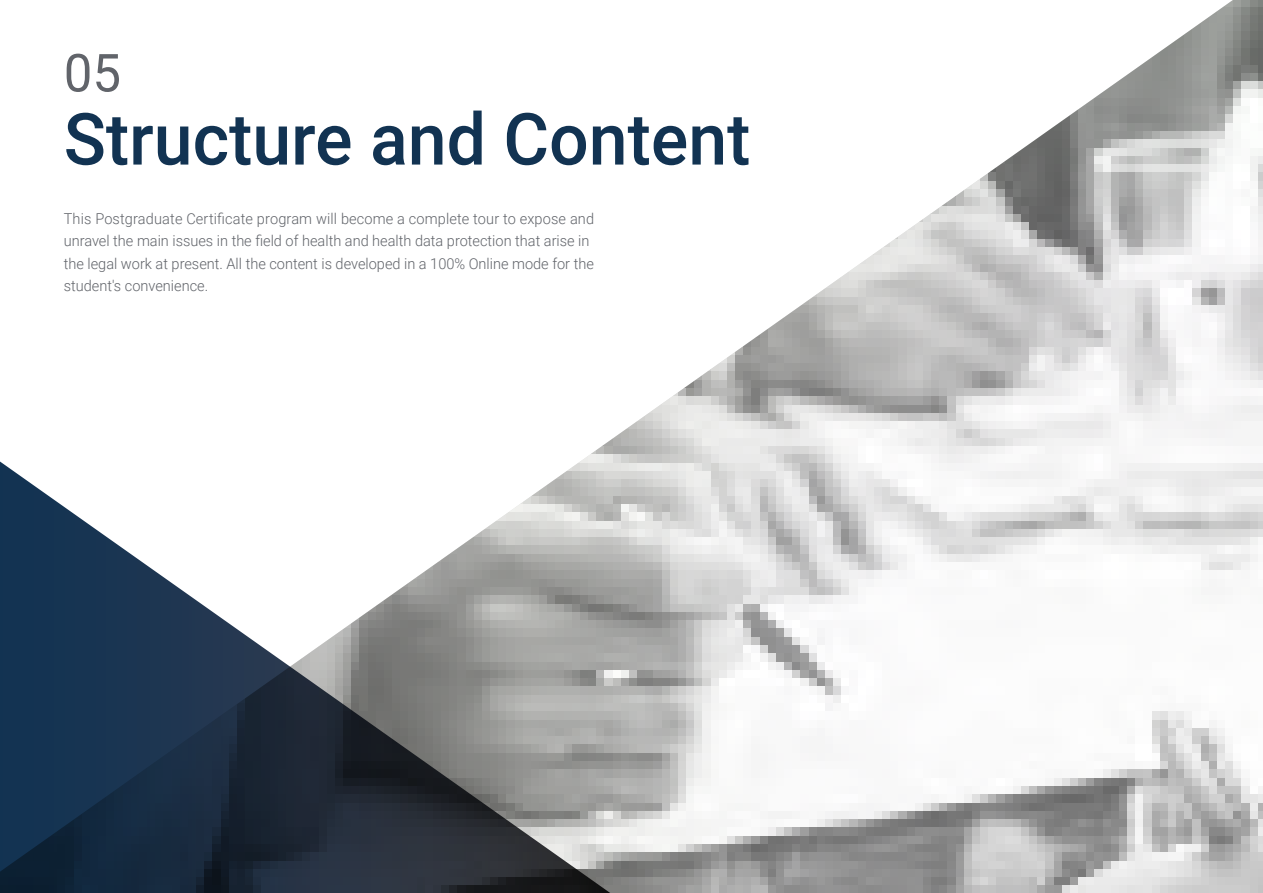
<style>
.page{position:relative;width:1263px;height:893px;background:#fff}
.page>*{position:absolute;margin:0;border:0;box-sizing:border-box;transform-origin:0 0}
.t1{font:500 72px "Roboto";color:#123352}
.t2{font:52.5px "Roboto";color:#61646a}
.t3{font:300 15px/22.5px "Roboto";color:#61646a}
</style>
<div class="page">
<img style="left:602px;top:0;width:661px;height:893px">
<svg style="left:0;top:446px;width:640px;height:447px"></svg>
<h2 class="t2" style="left:64px;top:36px;width:59px">05</h2>
<h1 class="t1" style="left:64px;top:89px;width:688px">Structure and Content</h1>
<p class="t3" style="left:64px;top:207px;width:532px">This Postgraduate Certificate program will become a complete tour to expose and unravel the main issues in the field of health and health data protection that arise in the legal work at present. All the content is developed in a 100% Online mode for the student's convenience.</p>
</div>
